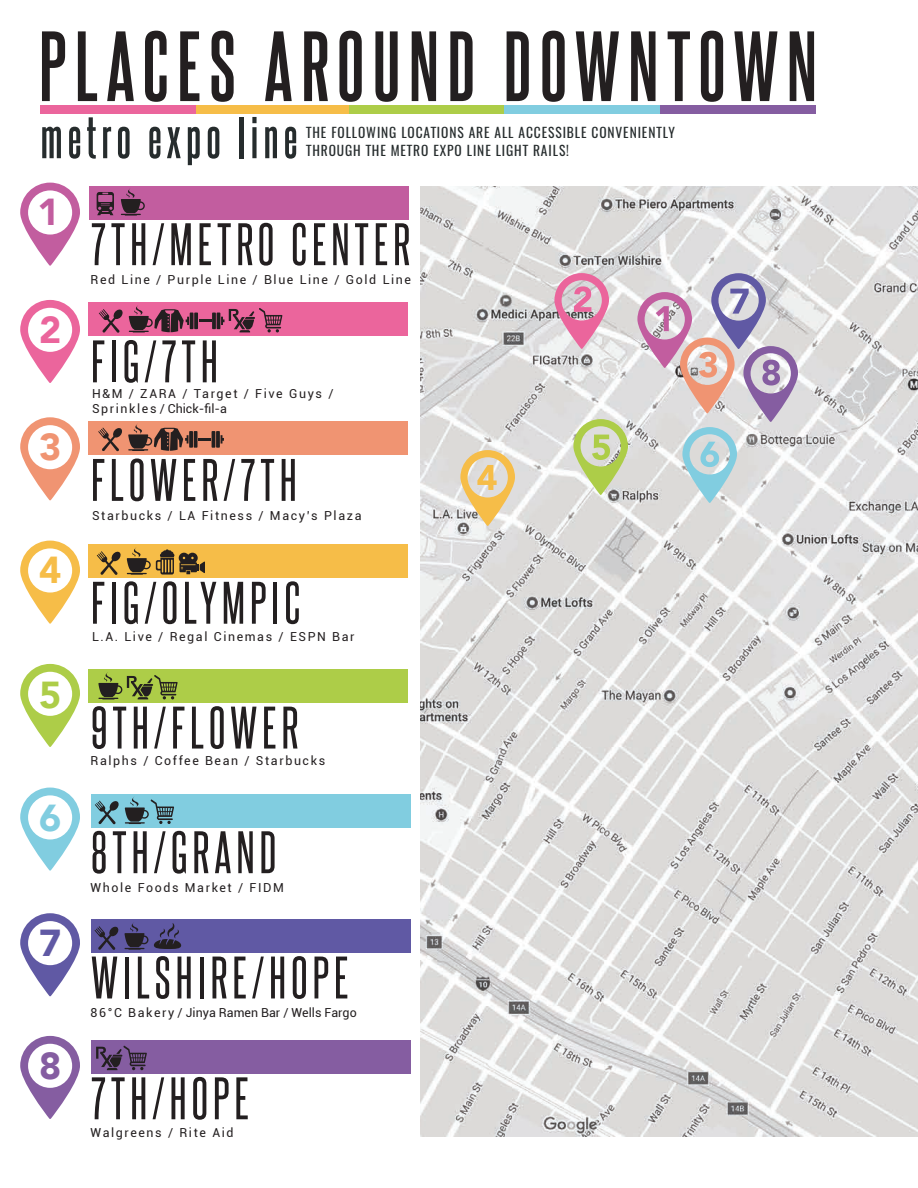
<style>
.page{position:relative;width:918px;height:1188px;background:#fff}
.page>*{position:absolute;margin:0;border:0;box-sizing:border-box;transform-origin:0 0}
.t1{font:700 84.6px "Steelfish Rg";letter-spacing:.1em;color:#231f20}
.t2{font:51px "Steelfish Rg";letter-spacing:.1em;color:#231f20}
.t3{font:700 50.1px "Steelfish Rg";letter-spacing:.1em;color:#262c2d}
.t4{font:900 37.5px "Avenir";color:#c25d9f}
.t5{font:900 37.5px "Avenir";color:#eb659c}
.t6{font:900 37.5px "Avenir";color:#f09472}
.t7{font:900 37.5px "Avenir";color:#f6bd48}
.t8{font:900 37.5px "Avenir";color:#adcd48}
.t9{font:900 37.5px "Avenir";color:#81cde0}
.t10{font:900 37.5px "Avenir";color:#6059a4}
.t11{font:900 37.5px "Avenir";color:#855da1}
.t12{font:13.5px/18px "Oswald";letter-spacing:.065em;color:#262c2d}
.t13{font:12.45px/14.9px "Roboto";letter-spacing:.13em;color:#231f20}
.t14{font:12.45px "Roboto";color:#231f20}
</style>
<div class="page">
<img style="left:421px;top:186px;width:496px;height:950px">
<div style="left:88px;top:421px;width:320px;height:34px;background:#f09472"></div>
<svg style="left:189px;top:431px;width:4px;height:17px"></svg>
<hr style="left:194px;top:431px;width:3px;height:17px;background:#231f20">
<svg style="left:216px;top:431px;width:4px;height:17px"></svg>
<hr style="left:212px;top:431px;width:3px;height:17px;background:#231f20">
<svg style="left:221px;top:435px;width:3px;height:9px"></svg>
<svg style="left:198px;top:438px;width:13px;height:3px"></svg>
<svg style="left:98px;top:423px;width:91px;height:28px"></svg>
<div style="left:88px;top:303px;width:320px;height:33px;background:#eb659c"></div>
<svg style="left:190px;top:313px;width:4px;height:16px"></svg>
<svg style="left:194px;top:313px;width:4px;height:16px"></svg>
<hr style="left:217px;top:313px;width:3px;height:16px;background:#231f20">
<hr style="left:212px;top:313px;width:4px;height:16px;background:#2c2225">
<svg style="left:221px;top:308px;width:61px;height:24px"></svg>
<svg style="left:199px;top:319px;width:13px;height:3px"></svg>
<svg style="left:99px;top:309px;width:24px;height:24px"></svg>
<svg style="left:129px;top:305px;width:60px;height:27px"></svg>
<div style="left:89px;top:186px;width:320px;height:33px;background:#c25d9f"></div>
<svg style="left:97px;top:192px;width:17px;height:23px"></svg>
<svg style="left:121px;top:188px;width:24px;height:28px"></svg>
<div style="left:91px;top:794px;width:319px;height:34px;background:#81cde0"></div>
<svg style="left:95px;top:800px;width:24px;height:24px"></svg>
<svg style="left:125px;top:797px;width:49px;height:27px"></svg>
<div style="left:88px;top:669px;width:320px;height:34px;background:#adcd48"></div>
<svg style="left:98px;top:672px;width:80px;height:27px"></svg>
<div style="left:88px;top:544px;width:320px;height:34px;background:#f6bd48"></div>
<svg style="left:97px;top:551px;width:24px;height:24px"></svg>
<svg style="left:127px;top:547px;width:78px;height:28px"></svg>
<div style="left:91px;top:1041px;width:319px;height:33px;background:#855da1"></div>
<svg style="left:96px;top:1046px;width:51px;height:24px"></svg>
<div style="left:91px;top:919px;width:319px;height:34px;background:#6059a4"></div>
<svg style="left:95px;top:926px;width:24px;height:24px"></svg>
<svg style="left:125px;top:922px;width:23px;height:28px"></svg>
<svg style="left:154px;top:923px;width:27px;height:26px"></svg>
<svg style="left:20px;top:183px;width:60px;height:83px"></svg>
<svg style="left:20px;top:300px;width:60px;height:83px"></svg>
<svg style="left:20px;top:417px;width:60px;height:84px"></svg>
<svg style="left:20px;top:541px;width:60px;height:83px"></svg>
<svg style="left:20px;top:664px;width:60px;height:83px"></svg>
<svg style="left:20px;top:788px;width:60px;height:83px"></svg>
<svg style="left:20px;top:913px;width:60px;height:83px"></svg>
<svg style="left:20px;top:1036px;width:60px;height:83px"></svg>
<svg style="left:554px;top:273px;width:55px;height:76px;background:#dfa7be"></svg>
<svg style="left:460px;top:450px;width:55px;height:76px;background:#e8d0a0"></svg>
<svg style="left:573px;top:419px;width:55px;height:76px;background:#c8d59d"></svg>
<svg style="left:637px;top:273px;width:161px;height:230px;background:#cfc7d0"></svg>
<div style="left:41px;top:105px;width:155px;height:8px;background:#eb659c"></div>
<div style="left:196px;top:105px;width:155px;height:8px;background:#f6bd48"></div>
<div style="left:350px;top:105px;width:155px;height:8px;background:#adcd48"></div>
<div style="left:505px;top:105px;width:155px;height:8px;background:#81cde0"></div>
<div style="left:661px;top:105px;width:155px;height:8px;background:#855da1"></div>
<h1 class="t1" style="left:39px;top:15px;width:780px">PLACES AROUND DOWNTOWN</h1>
<h3 class="t3" style="left:40px;top:107px;width:259px">metro expo line</h3>
<p class="t12" style="left:306px;top:123px;width:370px">THE FOLLOWING LOCATIONS ARE ALL ACCESSIBLE CONVENIENTLY<br>THROUGH THE METRO EXPO LINE LIGHT RAILS!</p>
<h3 class="t4" style="left:38px;top:180px;width:24px">1</h3>
<h3 class="t5" style="left:39px;top:298px;width:24px">2</h3>
<h3 class="t6" style="left:39px;top:415px;width:24px">3</h3>
<h3 class="t7" style="left:39px;top:538px;width:24px">4</h3>
<h3 class="t8" style="left:39px;top:663px;width:24px">5</h3>
<h3 class="t9" style="left:39px;top:786px;width:24px">6</h3>
<h3 class="t10" style="left:39px;top:911px;width:24px">7</h3>
<h3 class="t11" style="left:39px;top:1034px;width:24px">8</h3>
<h2 class="t2" style="left:91px;top:213px;width:320px">7TH/METRO CENTER</h2>
<p class="t13" style="left:91px;top:272px;width:322px">Red Line / Purple Line / Blue Line / Gold Line</p>
<h2 class="t2" style="left:91px;top:330px;width:128px">FIG/7TH</h2>
<p class="t13" style="left:92px;top:386px;width:243px">H&amp;M / ZARA / Target / Five Guys /<br>Spr i n k l es / Chick-fil-a</p>
<h2 class="t2" style="left:91px;top:449px;width:207px">FLOWER/7TH</h2>
<p class="t13" style="left:92px;top:507px;width:271px">Starbucks / LA Fitness / Macy’s Plaza</p>
<h2 class="t2" style="left:91px;top:572px;width:211px">FIG/OLYMPIC</h2>
<p class="t13" style="left:92px;top:629px;width:264px">L.A. Live / Regal Cinemas / ESPN Bar</p>
<h2 class="t2" style="left:91px;top:696px;width:209px">9TH/FLOWER</h2>
<p class="t13" style="left:91px;top:752px;width:236px">Ralphs / Coffee Bean / Starbucks</p>
<h2 class="t2" style="left:91px;top:821px;width:187px">8TH/GRAND</h2>
<p class="t13" style="left:91px;top:879px;width:195px">Whole Foods Market / FIDM</p>
<h2 class="t2" style="left:91px;top:946px;width:259px">WILSHIRE/HOPE</h2>
<p class="t14" style="left:91px;top:1003px;width:268px">8 6 ° C B a ke r y / Jinya Ramen Bar / Wells Fargo</p>
<h2 class="t2" style="left:91px;top:1067px;width:159px">7TH/HOPE</h2>
<p class="t13" style="left:91px;top:1125px;width:145px">Walgreens / Rite Aid</p>
</div>
